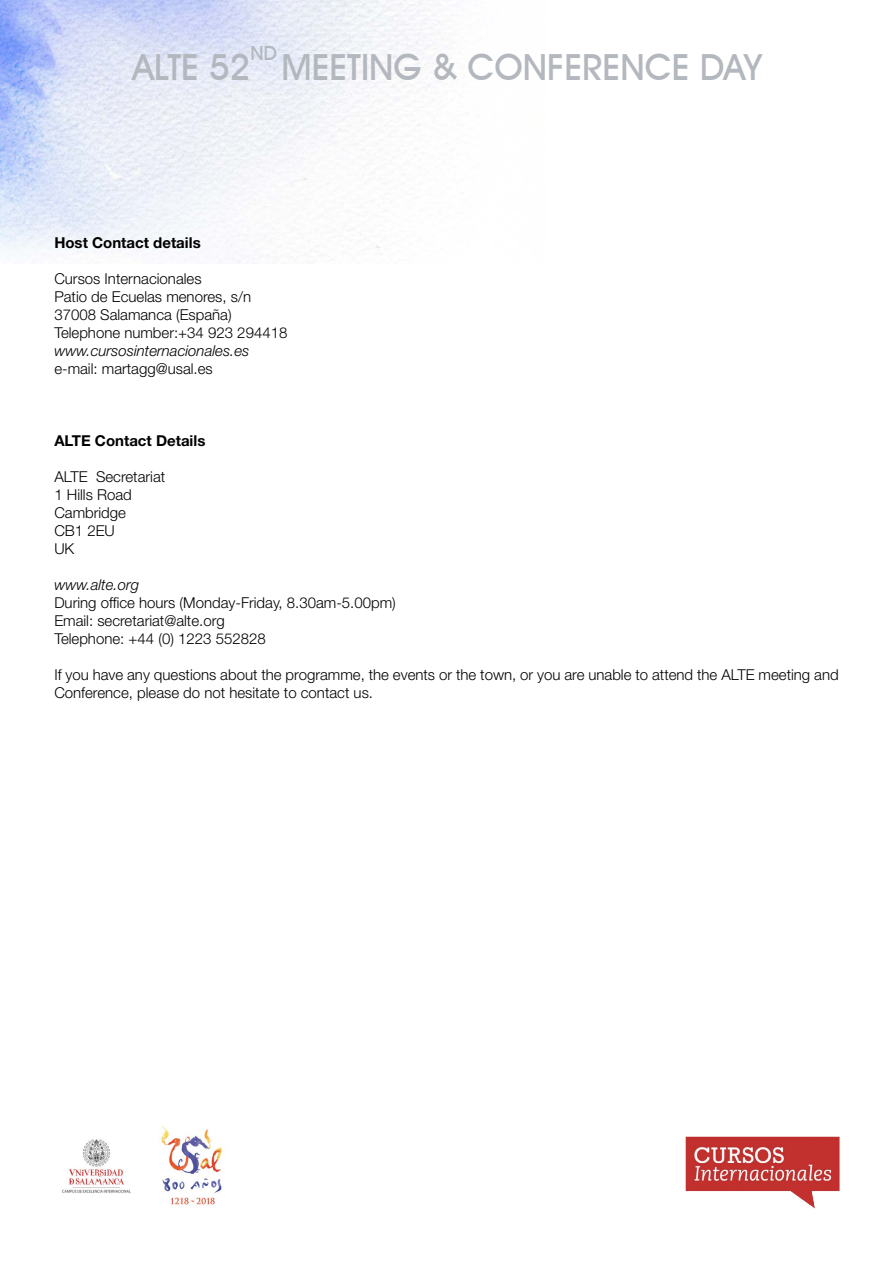
<style>
.page{position:relative;width:893px;height:1263px;background:#fff}
.page>*{position:absolute;margin:0;border:0;box-sizing:border-box;transform-origin:0 0}
.t1{font:500 36px "Avant Garde IT Cby BT";color:#b3b7be}
.t2{font:500 19.5px "Avant Garde IT Cby BT";color:#b3b7be}
.t3{font:300 15px/18px "Helvetica Neue LT Std";color:#000}
.t4{font:italic 300 15px "Helvetica Neue LT Std";color:#000}
.t5{font:700 15px "Helvetica Neue LT Std";color:#000}
</style>
<div class="page">
<img style="left:0;top:0;width:445px;height:264px">
<img style="left:62px;top:1126px;width:161px;height:79px">
<img style="left:685px;top:1136px;width:155px;height:73px">
<h2 class="t2" style="left:251px;top:41px;width:26px">ND</h2>
<h1 class="t1" style="left:133px;top:45px;width:631px">ALTE 52 MEETING &amp; CONFERENCE DAY</h1>
<p class="t5" style="left:54px;top:233px;width:148px">Host Contact details</p>
<p class="t3" style="left:54px;top:269px;width:235px">Cursos Internacionales<br>Patio de Ecuelas menores, s/n<br>37008 Salamanca (España)<br>Telephone number:+34 923 294418</p>
<p class="t4" style="left:54px;top:341px;width:197px">www.cursosinternacionales.es</p>
<p class="t3" style="left:54px;top:359px;width:160px">e-mail: martagg@usal.es</p>
<p class="t5" style="left:54px;top:431px;width:153px">ALTE Contact Details</p>
<p class="t3" style="left:54px;top:467px;width:112px">ALTE Secretariat<br>1 Hills Road<br>Cambridge<br>CB1 2EU<br>UK</p>
<p class="t4" style="left:54px;top:575px;width:86px">www.alte.org</p>
<p class="t3" style="left:54px;top:593px;width:343px">During office hours (Monday-Friday, 8.30am-5.00pm)<br>Email: secretariat@alte.org<br>Telephone: +44 (0) 1223 552828</p>
<p class="t3" style="left:54px;top:665px;width:786px">If you have any questions about the programme, the events or the town, or you are unable to attend the ALTE meeting and<br>Conference, please do not hesitate to contact us.</p>
</div>
